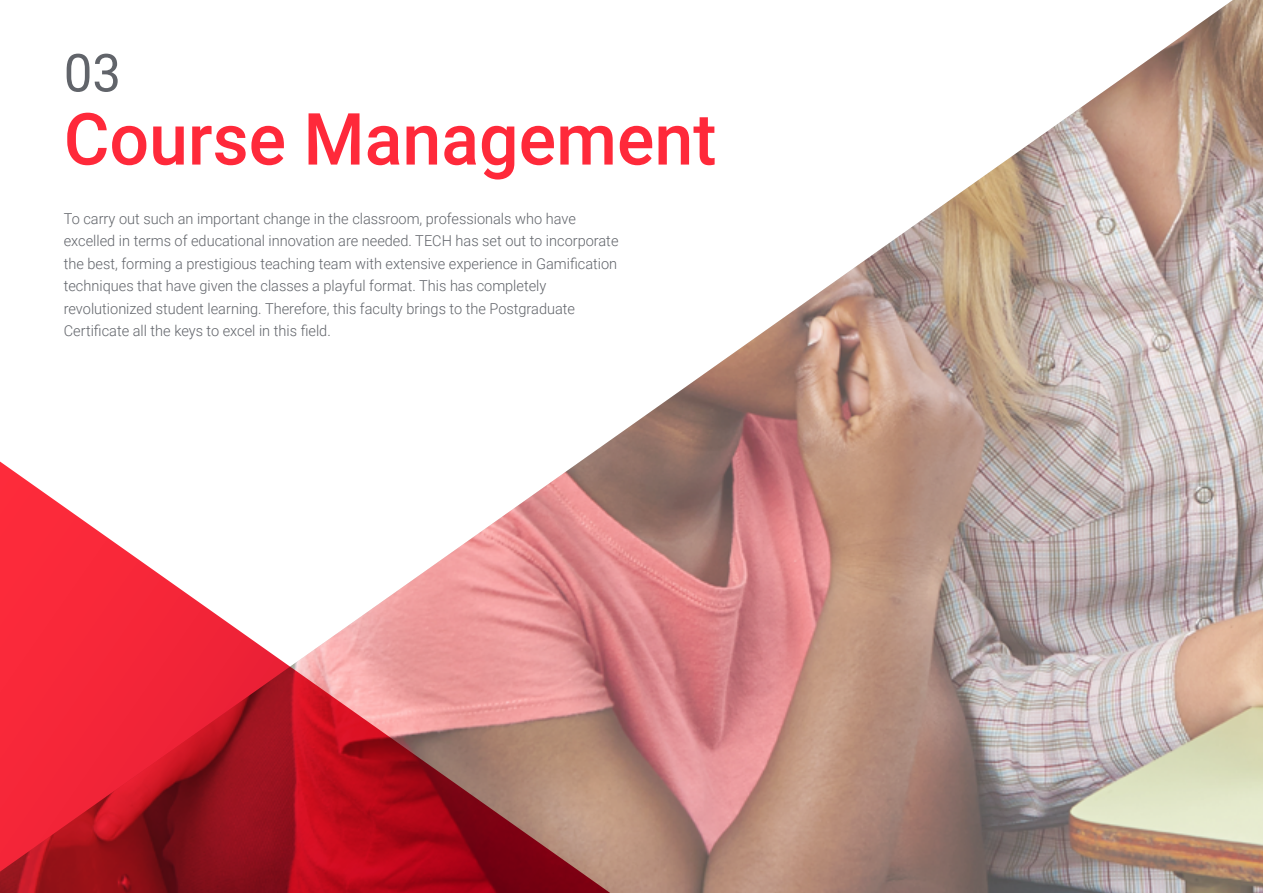
<style>
.page{position:relative;width:1263px;height:893px;background:#fff}
.page>*{position:absolute;margin:0;border:0;box-sizing:border-box;transform-origin:0 0}
.t1{font:500 72px "Roboto";color:#ff293a}
.t2{font:52.5px "Roboto";color:#61646a}
.t3{font:300 15px/22.5px "Roboto";color:#61646a}
</style>
<div class="page">
<img style="left:602px;top:0;width:661px;height:893px">
<svg style="left:0;top:446px;width:640px;height:447px"></svg>
<h2 class="t2" style="left:64px;top:36px;width:59px">03</h2>
<h1 class="t1" style="left:64px;top:89px;width:654px">Course Management</h1>
<p class="t3" style="left:64px;top:207px;width:556px">To carry out such an important change in the classroom, professionals who have excelled in terms of educational innovation are needed. TECH has set out to incorporate the best, forming a prestigious teaching team with extensive experience in Gamification techniques that have given the classes a playful format. This has completely revolutionized student learning. Therefore, this faculty brings to the Postgraduate Certificate all the keys to excel in this field.</p>
</div>
